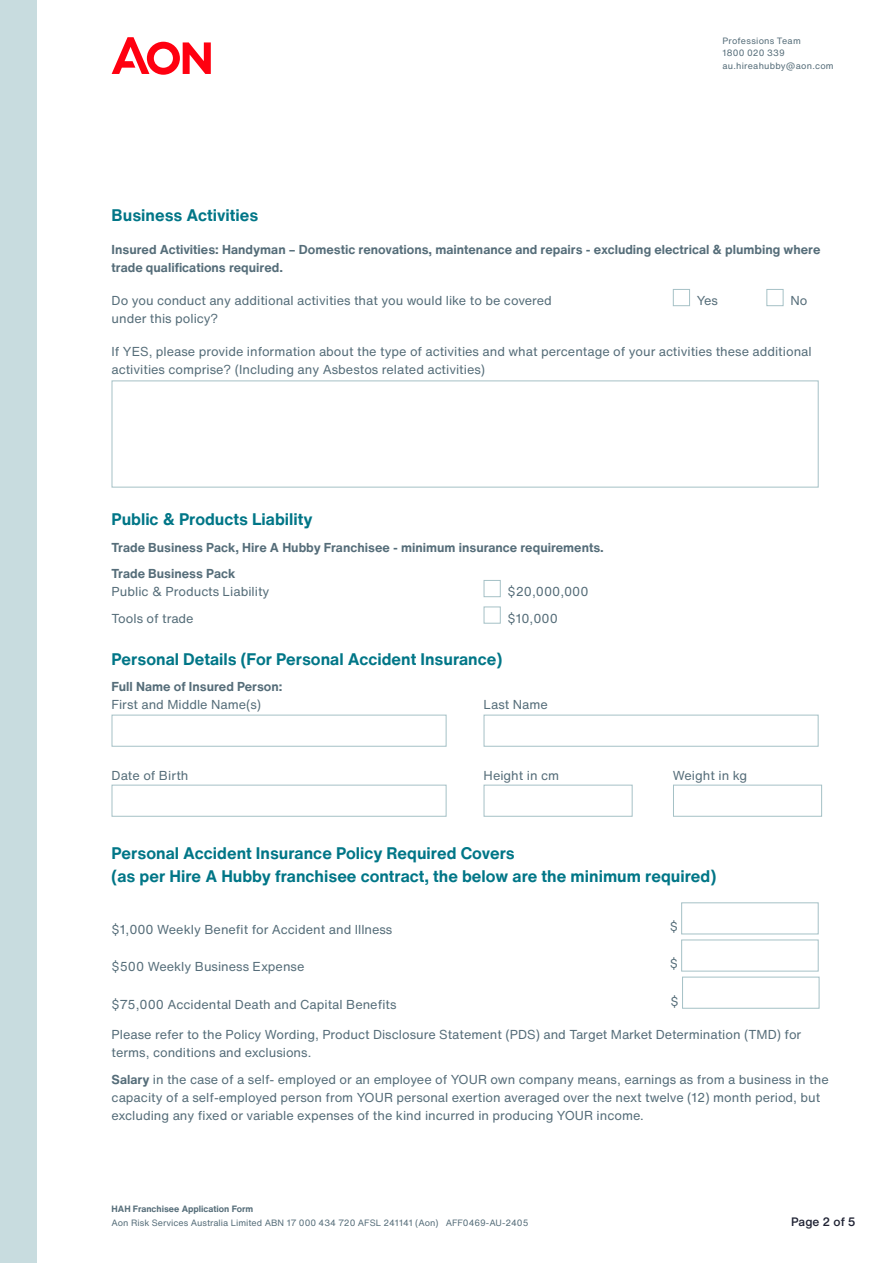
<style>
.page{position:relative;width:893px;height:1263px;background:#fff}
.page>*{position:absolute;margin:0;border:0;box-sizing:border-box;transform-origin:0 0}
.t1{font:700 16.5px/23.1px "Helvetica Now Text";color:#007687}
.t2{font:12.75px/18px "Helvetica Now Text";color:#556d79}
.t3{font:700 12.75px/18px "Helvetica Now Text";color:#556d79}
.t4{font:500 12px "Helvetica Now Text";color:#202334}
.t5{font:9px "Helvetica Now Text";color:#556d79}
.t6{font:9px/12.6px "Helvetica Now Text";letter-spacing:.025em;color:#556d79}
.t7{font:700 9px "Helvetica Now Text";color:#556d79}
.s1{font-weight:700}
</style>
<div class="page">
<div style="left:673px;top:289px;width:17px;height:17px;border:1px solid #a5c1c6"></div>
<div style="left:766px;top:289px;width:17px;height:17px;border:1px solid #a5c1c6"></div>
<div style="left:112px;top:380px;width:707px;height:107px;border:1px solid #a5c1c6"></div>
<div style="left:484px;top:580px;width:17px;height:17px;border:1px solid #a5c1c6"></div>
<div style="left:484px;top:606px;width:17px;height:18px;border:1px solid #a5c1c6"></div>
<div style="left:112px;top:715px;width:334px;height:32px;border:1px solid #a5c1c6"></div>
<div style="left:484px;top:715px;width:334px;height:32px;border:1px solid #a5c1c6"></div>
<div style="left:112px;top:785px;width:334px;height:32px;border:1px solid #a5c1c6"></div>
<div style="left:484px;top:785px;width:148px;height:32px;border:1px solid #a5c1c6"></div>
<div style="left:673px;top:785px;width:149px;height:32px;border:1px solid #a5c1c6"></div>
<div style="left:681px;top:902px;width:138px;height:32px;border:1px solid #a5c1c6"></div>
<div style="left:681px;top:939px;width:138px;height:32px;border:1px solid #a5c1c6"></div>
<div style="left:682px;top:977px;width:137px;height:31px;border:1px solid #a5c1c6"></div>
<div style="left:0;top:0;width:37px;height:1263px;background:#c8dcdf"></div>
<svg style="left:112px;top:37px;width:99px;height:38px"></svg>
<p class="t6" style="left:722px;top:34px;width:113px">Professions Team<br>1800 020 339 au.hireahubby@aon.com</p>
<p class="t1" style="left:112px;top:204px;width:148px">Business Activities</p>
<p class="t3" style="left:112px;top:241px;width:710px">Insured Activities: Handyman – Domestic renovations, maintenance and repairs - excluding electrical &amp; plumbing where trade qualifications required.</p>
<p class="t2" style="left:112px;top:292px;width:442px">Do you conduct any additional activities that you would like to be covered</p>
<p class="t2" style="left:697px;top:292px;width:23px">Yes</p>
<p class="t2" style="left:790px;top:292px;width:18px">No</p>
<p class="t2" style="left:112px;top:310px;width:108px">under this policy?</p>
<p class="t2" style="left:112px;top:343px;width:702px">If YES, please provide information about the type of activities and what percentage of your activities these additional activities comprise? (Including any Asbestos related activities)</p>
<p class="t1" style="left:112px;top:508px;width:202px">Public &amp; Products Liability</p>
<p class="t3" style="left:112px;top:534px;width:494px;line-height:26.5px">Trade Business Pack, Hire A Hubby Franchisee - minimum insurance requirements.<br>Trade Business Pack</p>
<p class="t2" style="left:112px;top:583px;width:159px">Public &amp; Products Liability</p>
<p class="t2" style="left:508px;top:583px;width:83px">$20,000,000</p>
<p class="t2" style="left:112px;top:609px;width:84px">Tools of trade</p>
<p class="t2" style="left:508px;top:609px;width:52px">$10,000</p>
<p class="t1" style="left:112px;top:648px;width:392px">Personal Details (For Personal Accident Insurance)</p>
<p class="t3" style="left:112px;top:678px;width:172px">Full Name of Insured Person:</p>
<p class="t2" style="left:112px;top:696px;width:151px">First and Middle Name(s)</p>
<p class="t2" style="left:484px;top:696px;width:66px">Last Name</p>
<p class="t2" style="left:112px;top:766px;width:78px">Date of Birth</p>
<p class="t2" style="left:484px;top:766px;width:77px">Height in cm</p>
<p class="t2" style="left:673px;top:766px;width:76px">Weight in kg</p>
<p class="t1" style="left:112px;top:842px;width:606px">Personal Accident Insurance Policy Required Covers<br>(as per Hire A Hubby franchisee contract, the below are the minimum required)</p>
<p class="t2" style="left:112px;top:921px;width:282px">$1,000 Weekly Benefit for Accident and Illness</p>
<p class="t2" style="left:670px;top:918px;width:10px">$</p>
<p class="t2" style="left:112px;top:958px;width:194px">$500 Weekly Business Expense</p>
<p class="t2" style="left:670px;top:955px;width:10px">$</p>
<p class="t2" style="left:112px;top:995px;width:286px">$75,000 Accidental Death and Capital Benefits</p>
<p class="t2" style="left:670px;top:992px;width:10px">$</p>
<p class="t2" style="left:112px;top:1026px;width:691px">Please refer to the Policy Wording, Product Disclosure Statement (PDS) and Target Market Determination (TMD) for terms, conditions and exclusions.</p>
<p class="t2" style="left:112px;top:1070px;width:719px"><span class="s1">Salary</span> in the case of a self- employed or an employee of YOUR own company means, earnings as from a business in the capacity of a self-employed person from YOUR personal exertion averaged over the next twelve (12) month period, but excluding any fixed or variable expenses of the kind incurred in producing YOUR income.</p>
<p class="t7" style="left:112px;top:1203px;width:143px">HAH Franchisee Application Form</p>
<p class="t5" style="left:112px;top:1216px;width:418px">Aon Risk Services Australia Limited ABN 17 000 434 720 AFSL 241141 (Aon) AFF0469-AU-2405</p>
<p class="t4" style="left:791px;top:1213px;width:66px">Page 2 of 5</p>
</div>
